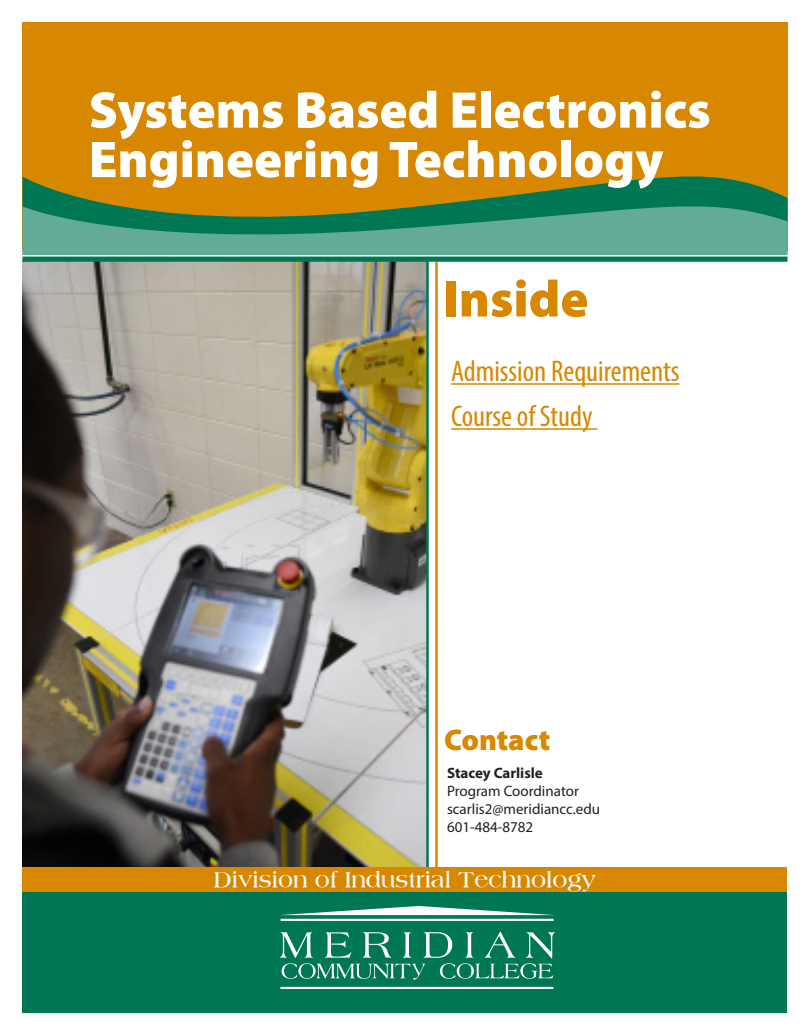
<style>
.page{position:relative;width:810px;height:1035px;background:#fff}
.page>*{position:absolute;margin:0;border:0;box-sizing:border-box;transform-origin:0 0}
.t1{font:900 52px/49.4px "Myriad Pro";color:#fff}
.t2{font:900 52px "Myriad Pro";color:#d78800}
.t3{font:condensed 30px "Myriad Pro";color:#d78800}
.t4{font:900 30px "Myriad Pro";color:#d78800}
.t5{font:700 22.5px "Americana";color:#fff}
.t6{font:15px "Myriad Pro";color:#231f20}
.t7{font:700 15px "Myriad Pro";color:#231f20}
</style>
<div class="page">
<img style="left:22px;top:262px;width:404px;height:605px">
<hr style="left:426px;top:257px;width:3px;height:711px;background:#007754">
<div style="left:22px;top:867px;width:766px;height:36px;background:#d78800"></div>
<hr style="left:435px;top:262px;width:3px;height:705px;background:#d78800">
<div style="left:22px;top:22px;width:766px;height:229px;background:#d78800"></div>
<svg style="left:22px;top:176px;width:766px;height:26px"></svg>
<svg style="left:22px;top:202px;width:766px;height:55px;background:#549b79"></svg>
<div style="left:22px;top:257px;width:766px;height:5px;background:#007754"></div>
<hr style="left:451px;top:383px;width:228px;height:2px;background:#d78800">
<hr style="left:451px;top:428px;width:146px;height:2px;background:#d78800">
<div style="left:22px;top:892px;width:766px;height:120px;background:#007754"></div>
<img style="left:281px;top:906px;width:273px;height:83px">
<p class="t1" style="left:89px;top:83px;width:623px">Systems Based Electronics<br>Engineering Technology</p>
<p class="t2" style="left:443px;top:264px;width:147px">Inside</p>
<p class="t3" style="left:451px;top:353px;width:230px">Admission Requirements</p>
<p class="t3" style="left:451px;top:398px;width:143px">Course of Study</p>
<p class="t4" style="left:444px;top:720px;width:108px">Contact</p>
<p class="t7" style="left:447px;top:763px;width:97px">Stacey Carlisle</p>
<p class="t6" style="left:447px;top:781px;width:134px">Program Coordinator</p>
<p class="t6" style="left:447px;top:799px;width:155px">scarlis2@meridiancc.edu</p>
<p class="t6" style="left:447px;top:817px;width:88px">601-484-8782</p>
<p class="t5" style="left:214px;top:867px;width:384px">Division of Industrial Technology</p>
</div>
